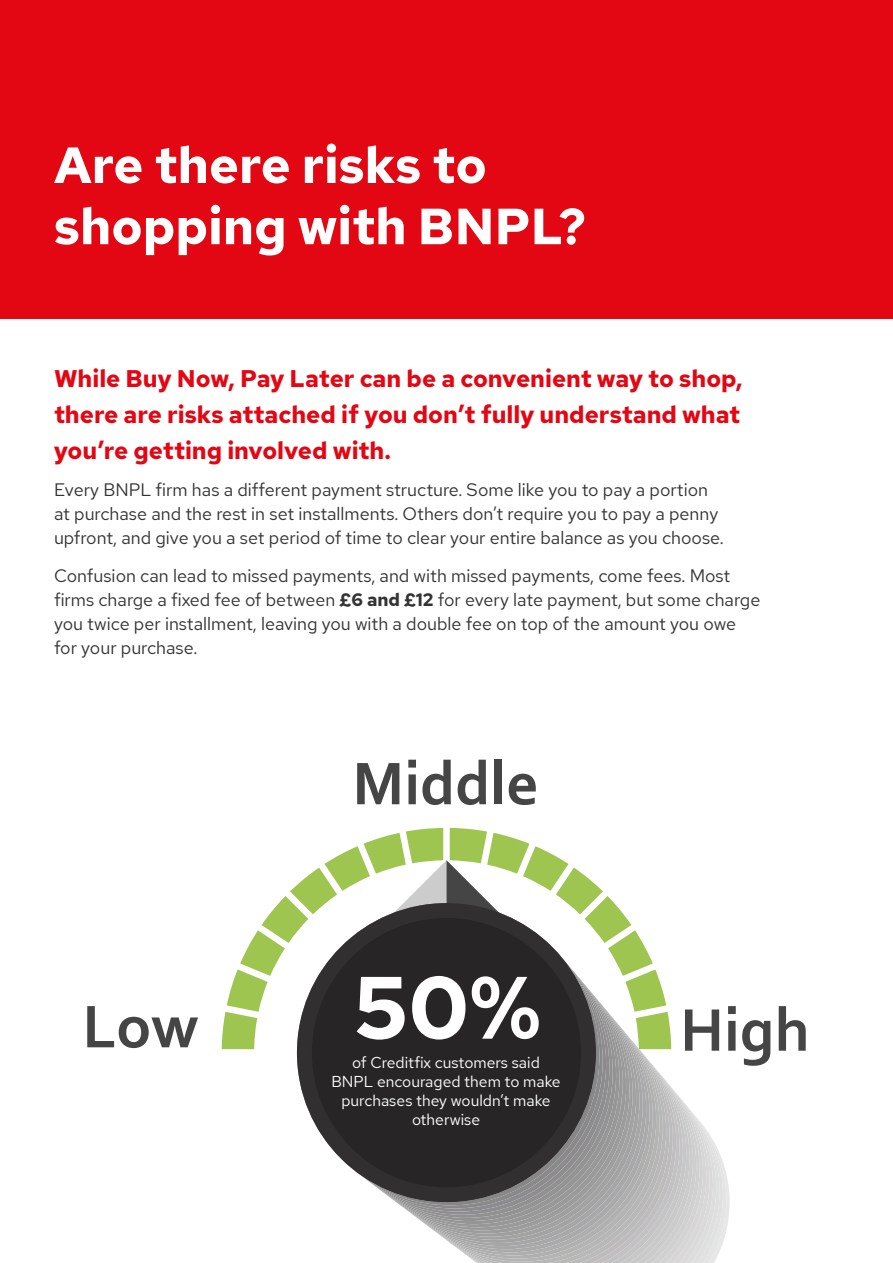
<style>
.page{position:relative;width:893px;height:1263px;background:#fff}
.page>*{position:absolute;margin:0;border:0;box-sizing:border-box;transform-origin:0 0}
.t1{font:700 88.2px "Red Hat Text";color:#fff}
.t2{font:700 50.7px/61.2px "Red Hat Text";color:#fff}
.t3{font:700 24px/36px "Red Hat Text";color:#e30613;text-align:justify}
.t4{font:18px/24px "Red Hat Text";color:#333}
.t5{font:15.75px/19px "Red Hat Text";color:#fff;text-align:center}
.s1{font-weight:700}
</style>
<div class="page">
<div style="left:0;top:0;width:893px;height:318px;background:#e30613"></div>
<svg style="left:676px;top:1093px;width:54px;height:170px"></svg>
<svg style="left:476px;top:1049px;width:187px;height:214px"></svg>
<svg style="left:470px;top:1049px;width:189px;height:213px"></svg>
<svg style="left:466px;top:1049px;width:190px;height:209px"></svg>
<svg style="left:462px;top:1049px;width:191px;height:206px"></svg>
<svg style="left:458px;top:1049px;width:191px;height:203px"></svg>
<svg style="left:454px;top:1049px;width:192px;height:200px"></svg>
<svg style="left:450px;top:1049px;width:193px;height:197px"></svg>
<svg style="left:446px;top:1049px;width:193px;height:194px"></svg>
<svg style="left:442px;top:1049px;width:194px;height:191px"></svg>
<svg style="left:437px;top:1049px;width:196px;height:188px;background:#adadad"></svg>
<svg style="left:433px;top:1049px;width:196px;height:184px"></svg>
<svg style="left:429px;top:1049px;width:197px;height:181px"></svg>
<svg style="left:425px;top:1049px;width:198px;height:178px"></svg>
<svg style="left:421px;top:1049px;width:198px;height:175px"></svg>
<svg style="left:417px;top:1049px;width:199px;height:172px"></svg>
<svg style="left:413px;top:1049px;width:200px;height:169px"></svg>
<svg style="left:408px;top:1049px;width:201px;height:166px"></svg>
<svg style="left:404px;top:1049px;width:202px;height:162px"></svg>
<svg style="left:400px;top:1049px;width:203px;height:159px;background:#979698"></svg>
<svg style="left:297px;top:1065px;width:299px;height:137px"></svg>
<div style="left:297px;top:903px;width:299px;height:299px;background:#312f2f;border-radius:150px"></div>
<div style="left:312px;top:918px;width:269px;height:269px;background:#272525;border-radius:135px"></div>
<svg style="left:357px;top:763px;width:42px;height:41px"></svg>
<svg style="left:408px;top:760px;width:8px;height:44px"></svg>
<svg style="left:422px;top:760px;width:29px;height:45px"></svg>
<svg style="left:458px;top:760px;width:28px;height:45px"></svg>
<div style="left:495px;top:760px;width:7px;height:44px;background:#454545"></div>
<svg style="left:509px;top:774px;width:27px;height:31px"></svg>
<svg style="left:685px;top:1009px;width:34px;height:42px"></svg>
<svg style="left:728px;top:1006px;width:8px;height:45px"></svg>
<svg style="left:742px;top:1020px;width:28px;height:46px"></svg>
<svg style="left:779px;top:1006px;width:27px;height:45px"></svg>
<svg style="left:87px;top:1006px;width:111px;height:42px"></svg>
<svg style="left:222px;top:828px;width:449px;height:221px"></svg>
<h2 class="t2" style="left:54px;top:134px;width:533px">Are there risks to shopping with BNPL?</h2>
<h3 class="t3" style="left:54px;top:360px;width:690px">While Buy Now, Pay Later can be a convenient way to shop, there are risks attached if you don’t fully understand what you’re getting involved with.</h3>
<p class="t4" style="left:54px;top:477px;width:671px">Every BNPL firm has a different payment structure. Some like you to pay a portion at purchase and the rest in set installments. Others don’t require you to pay a penny upfront, and give you a set period of time to clear your entire balance as you choose.</p>
<p class="t4" style="left:54px;top:563px;width:708px">Confusion can lead to missed payments, and with missed payments, come fees. Most firms charge a fixed fee of between <span class="s1">£6 and £12</span> for every late payment, but some charge you twice per installment, leaving you with a double fee on top of the amount you owe for your purchase.</p>
<h1 class="t1" style="left:354px;top:949px;width:189px">50%</h1>
<p class="t5" style="left:331px;top:1071px;width:231px">BNPL encouraged them to make purchases they wouldn’t make otherwise</p>
<p class="t5" style="left:352px;top:1052px;width:189px">of Creditfix customers said</p>
</div>
